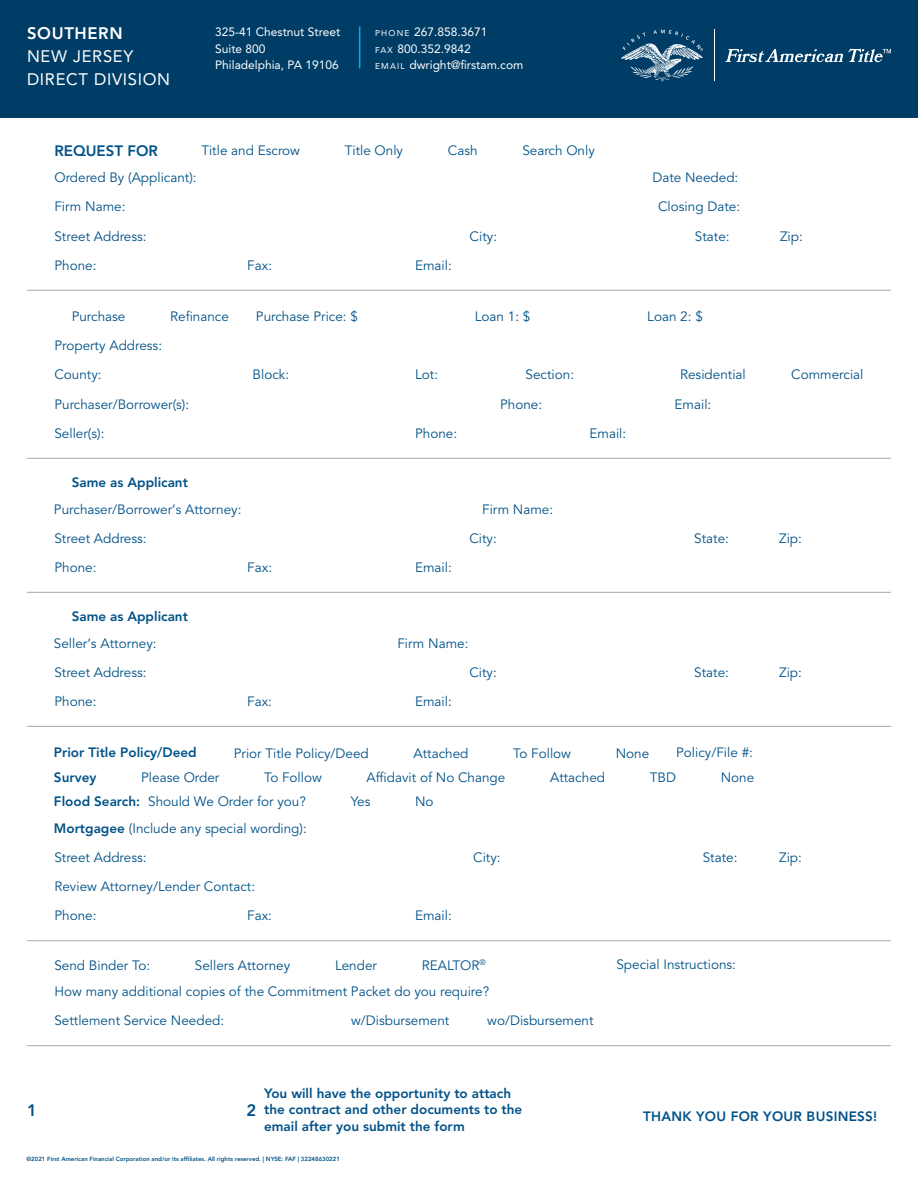
<style>
.page{position:relative;width:918px;height:1188px;background:#fff}
.page>*{position:absolute;margin:0;border:0;box-sizing:border-box;transform-origin:0 0}
.t1{font:16.65px/22.8px "Avenir LT Std";letter-spacing:.04em;color:#fff}
.t2{font:800 16.65px "Avenir LT Std";letter-spacing:.04em;color:#fff}
.t3{font:800 16.5px "Avenir LT Std";color:#005288}
.t4{font:800 15px "Avenir LT Std";color:#005288}
.t5{font:13.5px/29.1px "Avenir LT Std";color:#005288}
.t6{font:800 13.5px/16.5px "Avenir LT Std";color:#005288}
.t7{font:800 13.5px "Avenir LT Std";letter-spacing:.02em;color:#005288}
.t8{font:12px/16.5px "Avenir LT Std";color:#fff}
.t9{font:7.8px "Avenir LT Std";color:#005288}
.t10{font:800 6px "Avenir LT Std";color:#005288}
.s1{font-size:8.4px}
.s2{font-weight:800}
</style>
<div class="page">
<div style="left:0;top:0;width:918px;height:118px;background:#003d66"></div>
<svg style="left:725px;top:49px;width:166px;height:14px"></svg>
<svg style="left:621px;top:30px;width:82px;height:51px"></svg>
<hr style="left:714px;top:30px;width:1px;height:51px;background:#fff">
<hr style="left:359px;top:26px;width:1px;height:42px;background:#00aeef">
<hr style="left:27px;top:290px;width:864px;height:1px;background:#a7a9ac">
<hr style="left:27px;top:1045px;width:864px;height:1px;background:#a7a9ac">
<hr style="left:27px;top:726px;width:864px;height:1px;background:#a7a9ac">
<hr style="left:27px;top:592px;width:864px;height:1px;background:#a7a9ac">
<hr style="left:27px;top:940px;width:864px;height:1px;background:#a7a9ac">
<hr style="left:27px;top:458px;width:864px;height:1px;background:#a7a9ac">
<p class="t2" style="left:27px;top:23px;width:97px">SOUTHERN</p>
<p class="t1" style="left:27px;top:45px;width:145px">NEW JERSEY<br>DIRECT DIVISION</p>
<p class="t8" style="left:215px;top:24px;width:127px">325-41 Chestnut Street<br>Suite 800<br>Philadelphia, PA 19106</p>
<p class="t8" style="left:375px;top:24px;width:150px"><span class="s1">P H O N E</span> 267.858.3671<br><span class="s1">FA X</span> 800.352.9842<br><span class="s1">EM A I L</span> dwright@firstam.com</p>
<p class="t4" style="left:54px;top:142px;width:105px">REQUEST FOR</p>
<p class="t5" style="left:201px;top:136px;width:100px">Title and Escrow</p>
<p class="t5" style="left:345px;top:136px;width:60px">Title Only</p>
<p class="t5" style="left:448px;top:136px;width:31px">Cash</p>
<p class="t5" style="left:522px;top:136px;width:74px">Search Only</p>
<p class="t5" style="left:54px;top:164px;width:144px">Ordered By (Applicant):</p>
<p class="t5" style="left:652px;top:164px;width:89px;text-align:center">Date Needed:<br>Closing Date:</p>
<p class="t5" style="left:54px;top:193px;width:72px">Firm Name:</p>
<p class="t5" style="left:54px;top:222px;width:94px">Street Address:</p>
<p class="t5" style="left:470px;top:222px;width:29px">City:</p>
<p class="t5" style="left:695px;top:222px;width:36px">State:</p>
<p class="t5" style="left:780px;top:222px;width:24px">Zip:</p>
<p class="t5" style="left:54px;top:251px;width:44px">Phone:</p>
<p class="t5" style="left:247px;top:251px;width:26px">Fax:</p>
<p class="t5" style="left:415px;top:251px;width:38px">Email:</p>
<p class="t5" style="left:72px;top:302px;width:55px">Purchase</p>
<p class="t5" style="left:170px;top:302px;width:60px">Refinance</p>
<p class="t5" style="left:256px;top:302px;width:104px">Purchase Price: $</p>
<p class="t5" style="left:475px;top:302px;width:57px">Loan 1: $</p>
<p class="t5" style="left:647px;top:302px;width:57px">Loan 2: $</p>
<p class="t5" style="left:54px;top:332px;width:109px">Property Address:<br>County:</p>
<p class="t5" style="left:253px;top:361px;width:38px">Block:</p>
<p class="t5" style="left:415px;top:361px;width:24px">Lot:</p>
<p class="t5" style="left:526px;top:361px;width:50px">Section:</p>
<p class="t5" style="left:680px;top:361px;width:67px">Residential</p>
<p class="t5" style="left:791px;top:361px;width:74px">Commercial</p>
<p class="t5" style="left:54px;top:390px;width:136px">Purchaser/Borrower(s):</p>
<p class="t5" style="left:500px;top:390px;width:44px">Phone:</p>
<p class="t5" style="left:675px;top:390px;width:38px">Email:</p>
<p class="t5" style="left:54px;top:419px;width:52px">Seller(s):</p>
<p class="t5" style="left:415px;top:419px;width:44px">Phone:</p>
<p class="t5" style="left:590px;top:419px;width:38px">Email:</p>
<p class="t6" style="left:72px;top:474px;width:118px">Same as Applicant</p>
<p class="t5" style="left:54px;top:495px;width:189px">Purchaser/Borrower‘s Attorney:</p>
<p class="t5" style="left:482px;top:495px;width:72px">Firm Name:</p>
<p class="t5" style="left:54px;top:524px;width:94px">Street Address:</p>
<p class="t5" style="left:469px;top:524px;width:29px">City:</p>
<p class="t5" style="left:694px;top:524px;width:36px">State:</p>
<p class="t5" style="left:779px;top:524px;width:24px">Zip:</p>
<p class="t5" style="left:54px;top:553px;width:44px">Phone:</p>
<p class="t5" style="left:247px;top:553px;width:26px">Fax:</p>
<p class="t5" style="left:415px;top:553px;width:38px">Email:</p>
<p class="t6" style="left:72px;top:608px;width:118px">Same as Applicant</p>
<p class="t5" style="left:54px;top:629px;width:104px">Seller‘s Attorney:</p>
<p class="t5" style="left:397px;top:629px;width:72px">Firm Name:</p>
<p class="t5" style="left:54px;top:658px;width:94px">Street Address:</p>
<p class="t5" style="left:469px;top:658px;width:29px">City:</p>
<p class="t5" style="left:694px;top:658px;width:36px">State:</p>
<p class="t5" style="left:779px;top:658px;width:24px">Zip:</p>
<p class="t5" style="left:54px;top:687px;width:44px">Phone:</p>
<p class="t5" style="left:247px;top:687px;width:26px">Fax:</p>
<p class="t5" style="left:415px;top:687px;width:38px">Email:</p>
<p class="t6" style="left:54px;top:744px;width:144px">Prior Title Policy/Deed</p>
<p class="t5" style="left:234px;top:739px;width:137px">Prior Title Policy/Deed</p>
<p class="t5" style="left:414px;top:739px;width:56px">Attached</p>
<p class="t5" style="left:513px;top:739px;width:59px">To Follow</p>
<p class="t5" style="left:616px;top:739px;width:35px">None</p>
<p class="t5" style="left:676px;top:738px;width:78px">Policy/File #:</p>
<p class="t6" style="left:54px;top:769px;width:44px">Survey</p>
<p class="t5" style="left:141px;top:763px;width:80px">Please Order</p>
<p class="t5" style="left:264px;top:763px;width:59px">To Follow</p>
<p class="t5" style="left:367px;top:763px;width:140px">Affidavit of No Change</p>
<p class="t5" style="left:550px;top:763px;width:56px">Attached</p>
<p class="t5" style="left:650px;top:763px;width:28px">TBD</p>
<p class="t5" style="left:721px;top:763px;width:35px">None</p>
<p class="t5" style="left:54px;top:788px;width:254px"><span class="s2">Flood Search:</span> Should We Order for you?</p>
<p class="t5" style="left:351px;top:788px;width:21px">Yes</p>
<p class="t5" style="left:415px;top:788px;width:20px">No</p>
<p class="t5" style="left:54px;top:814px;width:254px"><span class="s2">Mortgagee</span> (Include any special wording):</p>
<p class="t5" style="left:54px;top:843px;width:94px">Street Address:</p>
<p class="t5" style="left:473px;top:843px;width:29px">City:</p>
<p class="t5" style="left:703px;top:843px;width:36px">State:</p>
<p class="t5" style="left:779px;top:843px;width:24px">Zip:</p>
<p class="t5" style="left:54px;top:872px;width:202px">Review Attorney/Lender Contact:</p>
<p class="t5" style="left:54px;top:901px;width:44px">Phone:</p>
<p class="t5" style="left:247px;top:901px;width:26px">Fax:</p>
<p class="t5" style="left:415px;top:901px;width:38px">Email:</p>
<p class="t5" style="left:54px;top:951px;width:97px">Send Binder To:</p>
<p class="t5" style="left:195px;top:951px;width:97px">Sellers Attorney</p>
<p class="t5" style="left:335px;top:951px;width:43px">Lender</p>
<p class="t5" style="left:422px;top:951px;width:59px">REALTOR</p>
<p class="t5" style="left:616px;top:950px;width:121px">Special Instructions:</p>
<p class="t9" style="left:480px;top:958px;width:8px">®</p>
<p class="t5" style="left:54px;top:977px;width:436px">How many additional copies of the Commitment Packet do you require?<br>Settlement Service Needed:</p>
<p class="t5" style="left:351px;top:1006px;width:100px">w/Disbursement</p>
<p class="t5" style="left:487px;top:1006px;width:108px">wo/Disbursement</p>
<p class="t3" style="left:27px;top:1101px;width:11px">1</p>
<p class="t3" style="left:247px;top:1101px;width:11px">2</p>
<p class="t6" style="left:264px;top:1085px;width:260px">You will have the opportunity to attach the contract and other documents to the email after you submit the form</p>
<p class="t10" style="left:26px;top:1155px;width:315px">©2021 First American Financial Corporation and/or its affiliates. All rights reserved. | NYSE: FAF | 32248630221</p>
<p class="t7" style="left:643px;top:1108px;width:236px">THANK YOU FOR YOUR BUSINESS!</p>
</div>
